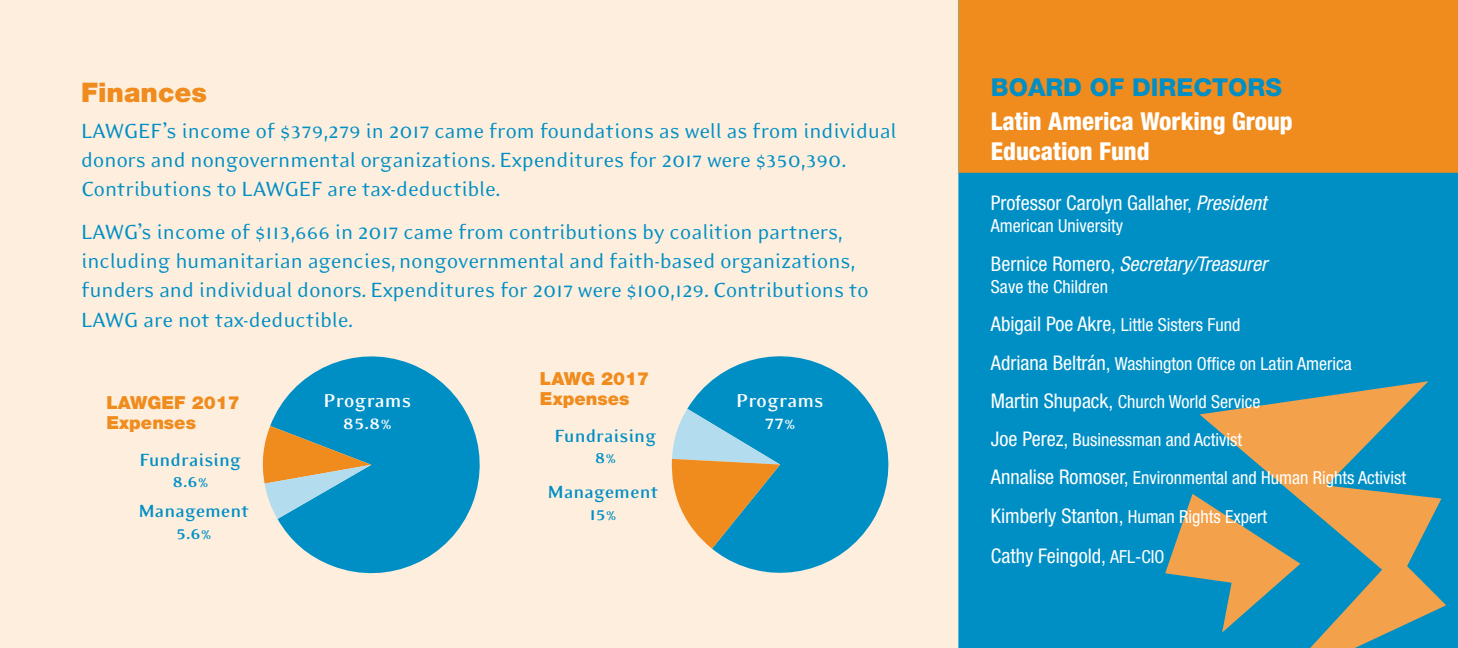
<style>
.page{position:relative;width:1458px;height:648px;background:#fff}
.page>*{position:absolute;margin:0;border:0;box-sizing:border-box;transform-origin:0 0}
.t1{font:900 27px "Helvetica Neue";color:#f08b1d}
.t2{font:800 condensed 24.75px/29.7px "Helvetica Neue";color:#fff}
.t3{font:800 24.75px "Helvetica Neue";color:#008fc5}
.t4{font:23.62px/29.2px "Eidetic Modern";letter-spacing:-.01em;color:#008fc5}
.t5{font:700 21.38px/22.5px "Eidetic Modern";color:#fff;text-align:center}
.t6{font:condensed 20.25px "Helvetica Neue";color:#fff}
.t7{font:700 20.25px/21.4px "Eidetic Modern";color:#008fc5;text-align:center}
.t8{font:italic condensed 20.25px "Helvetica Neue";color:#fff}
.t9{font:condensed 18px/38.2px "Helvetica Neue";color:#fff}
.t10{font:900 18px/20.2px "Helvetica Neue";color:#f08b1d}
.s1{font-style:italic}
.s2{font-style:normal}
.s3{font-size:20.25px}
.s4{font-size:18px}
</style>
<div class="page">
<div style="left:0;top:0;width:958px;height:648px;background:#fdeedd"></div>
<div style="left:958px;top:173px;width:500px;height:475px;background:#008fc5"></div>
<svg style="left:1200px;top:381px;width:246px;height:267px;background:#75988a"></svg>
<svg style="left:1165px;top:494px;width:148px;height:139px;background:#5e9695"></svg>
<div style="left:958px;top:0;width:500px;height:173px;background:#f08b1d"></div>
<svg style="left:270px;top:342px;width:224px;height:245px;background:#65b5ce"></svg>
<svg style="left:261px;top:426px;width:110px;height:93px;background:#7da39a"></svg>
<svg style="left:687px;top:341px;width:217px;height:247px;background:#6db8cf"></svg>
<svg style="left:670px;top:409px;width:110px;height:140px;background:#91a592"></svg>
<p class="t1" style="left:81px;top:76px;width:128px">Finances</p>
<p class="t4" style="left:81px;top:116px;width:817px">LAWGEF’s income of $379,279 in 2017 came from foundations as well as from individual donors and nongovernmental organizations. Expenditures for 2017 were $350,390.<br>Contributions to LAWGEF are tax-deductible.</p>
<p class="t4" style="left:81px;top:217px;width:790px">LAWG’s income of $113,666 in 2017 came from contributions by coalition partners, including humanitarian agencies, nongovernmental and faith-based organizations, funders and individual donors. Expenditures for 2017 were $100,129. Contributions to LAWG are not tax-deductible.</p>
<p class="t10" style="left:107px;top:393px;width:135px">LAWGEF 2017<br>Expenses</p>
<p class="t7" style="left:140px;top:449px;width:103px">Fundraising<br>8.6%</p>
<p class="t10" style="left:540px;top:368px;width:111px">LAWG 2017<br>Expenses</p>
<p class="t5" style="left:324px;top:389px;width:89px">Programs<br>85.8%</p>
<p class="t5" style="left:736px;top:389px;width:89px">Programs<br>77%</p>
<p class="t7" style="left:555px;top:425px;width:103px">Fundraising<br>8%</p>
<p class="t7" style="left:548px;top:482px;width:112px">Management</p>
<p class="t7" style="left:139px;top:500px;width:112px">Management</p>
<p class="t7" style="left:589px;top:503px;width:29px">15%</p>
<p class="t7" style="left:176px;top:522px;width:37px">5.6%</p>
<p class="t3" style="left:991px;top:72px;width:293px">BOARD OF DIRECTORS</p>
<p class="t2" style="left:991px;top:106px;width:303px">Latin America Working Group<br>Education Fund</p>
<p class="t6" style="left:991px;top:191px;width:277px">Professor Carolyn Gallaher, <span class="s1">President</span></p>
<p class="t9" style="left:991px;top:207px;width:134px">American University</p>
<p class="t8" style="left:991px;top:252px;width:278px"><span class="s2">Bernice Romero,</span> Secretary/Treasurer</p>
<p class="t9" style="left:991px;top:268px;width:417px">Save the Children<br><span class="s3">Abigail Poe Akre,</span> Little Sisters Fund<br><span class="s3">Adriana Beltrán,</span> Washington Office on Latin America<br><span class="s3">Martin Shupack,</span> Church World Service<br><span class="s3">Joe Perez,</span> Businessman and Activist<br><span class="s3">Annalise Romoser,</span> Environmental and Human Rights Activist <span class="s3">Kimberly Stanton,</span> Human Rights Expert</p>
<p class="t6" style="left:991px;top:544px;width:167px">Cathy Feingold, <span class="s4">AFL-CIO</span></p>
</div>
